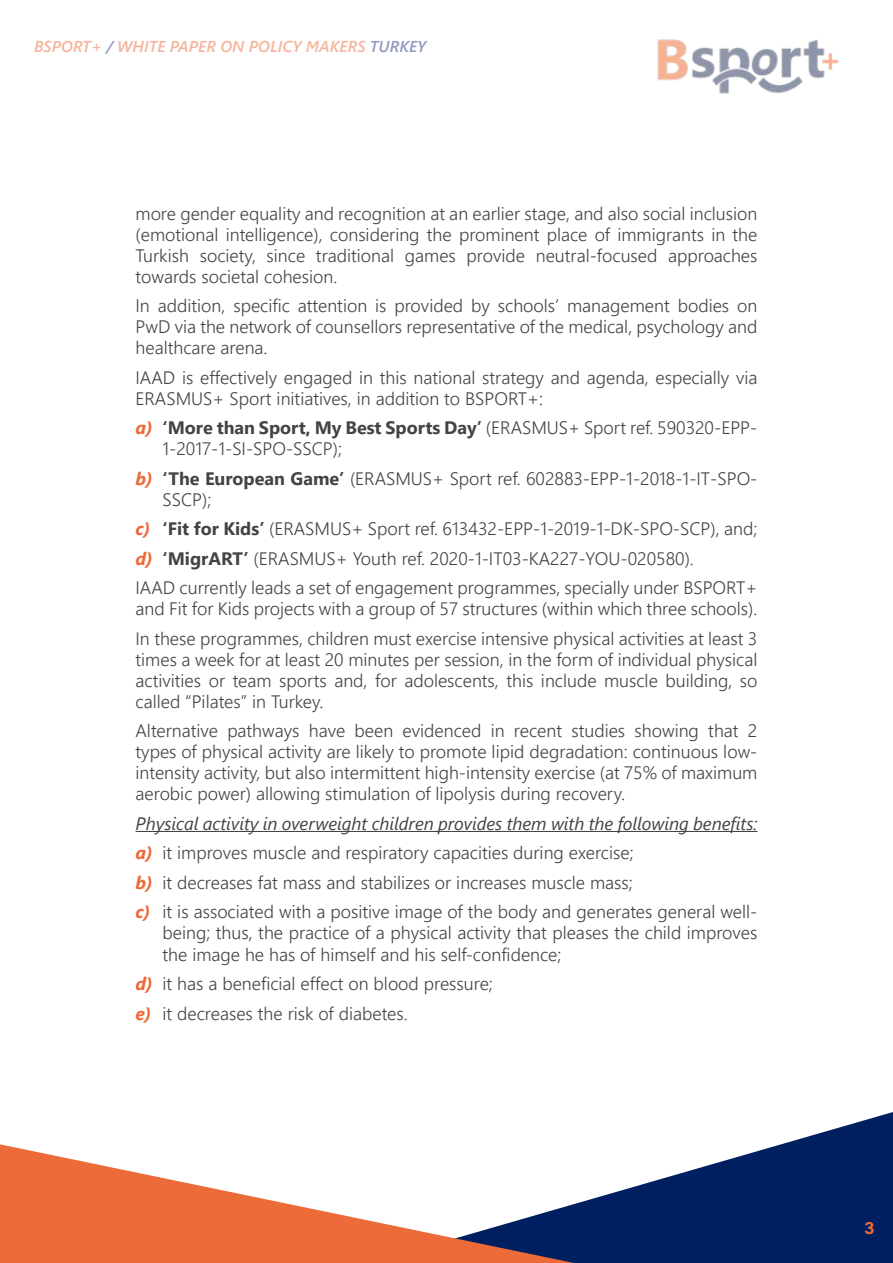
<style>
.page{position:relative;width:893px;height:1263px;background:#fff}
.page>*{position:absolute;margin:0;border:0;box-sizing:border-box;transform-origin:0 0}
.t1{font:300 18px/21px "Segoe UI";color:#434343}
.t2{font:700 18px "Acumin Pro";color:#ed6a39}
.t3{font:italic 600 15.75px "Segoe UI";color:#ed6a39}
.s1{color:#283583}
.s2{font-weight:700;font-style:italic;color:#ed6a39}
.s3{font-weight:700}
.s4{font-weight:400;font-style:italic}
</style>
<div class="page">
<svg style="left:574px;top:1112px;width:319px;height:151px;fill:#001f60"></svg>
<svg style="left:0;top:1144px;width:574px;height:119px"></svg>
<img style="left:657px;top:39px;width:182px;height:55px">
<hr style="left:136px;top:831px;width:621px;height:1px;background:#434343">
<p class="t3" style="left:34px;top:31px;width:394px">BSPORT+ <span class="s1">/</span> WHITE PAPER ON POLICY MAKERS <span class="s1">TURKEY</span></p>
<p class="t1" style="left:136px;top:201px;width:623px;text-align:justify">more gender equality and recognition at an earlier stage, and also social inclusion (emotional intelligence), considering the prominent place of immigrants in the Turkish society, since traditional games provide neutral-focused approaches towards societal cohesion.</p>
<p class="t1" style="left:136px;top:294px;width:623px;text-align:justify">In addition, specific attention is provided by schools’ management bodies on PwD via the network of counsellors representative of the medical, psychology and healthcare arena.</p>
<p class="t1" style="left:136px;top:365px;width:623px">IAAD is effectively engaged in this national strategy and agenda, especially via<br>ERASMUS+ Sport initiatives, in addition to BSPORT+:</p>
<p class="t1" style="left:163px;top:416px;width:596px;text-indent:-27px"><span class="s2">a)</span> <span class="s3">‘More than Sport, My Best Sports Day’</span> (ERASMUS+ Sport ref. 590320-EPP-<br>1-2017-1-SI-SPO-SSCP);</p>
<p class="t1" style="left:163px;top:466px;width:596px;text-indent:-27px"><span class="s2">b)</span> <span class="s3">‘The European Game’</span> (ERASMUS+ Sport ref. 602883-EPP-1-2018-1-IT-SPO-<br>SSCP);</p>
<p class="t1" style="left:136px;top:512px;width:623px;line-height:29.5px"><span class="s2">c)</span> <span class="s3">‘Fit for Kids’</span> (ERASMUS+ Sport ref. 613432-EPP-1-2019-1-DK-SPO-SCP), and; <span class="s2">d)</span> <span class="s3">‘MigrART’</span> (ERASMUS+ Youth ref. 2020-1-IT03-KA227-YOU-020580).<br>IAAD currently leads a set of engagement programmes, specially under BSPORT+</p>
<p class="t1" style="left:136px;top:592px;width:623px;line-height:29.5px">and Fit for Kids projects with a group of 57 structures (within which three schools).<br>In these programmes, children must exercise intensive physical activities at least 3</p>
<p class="t1" style="left:136px;top:647px;width:623px;text-align:justify">times a week for at least 20 minutes per session, in the form of individual physical activities or team sports and, for adolescents, this include muscle building, so called “Pilates” in Turkey.</p>
<p class="t1" style="left:136px;top:719px;width:623px;text-align:justify">Alternative pathways have been evidenced in recent studies showing that 2 types of physical activity are likely to promote lipid degradation: continuous low&shy;intensity activity, but also intermittent high-intensity exercise (at 75% of maximum aerobic power) allowing stimulation of lipolysis during recovery.</p>
<p class="t1" style="left:136px;top:807px;width:623px;line-height:29.5px"><span class="s4">Physical activity in overweight children provides them with the following benefits: </span><span class="s2">a)</span> it improves muscle and respiratory capacities during exercise;<br><span class="s2">b)</span> it decreases fat mass and stabilizes or increases muscle mass;<br><span class="s2">c)</span> it is associated with a positive image of the body and generates general well-</p>
<p class="t1" style="left:163px;top:921px;width:596px">being; thus, the practice of a physical activity that pleases the child improves the image he has of himself and his self-confidence;</p>
<p class="t1" style="left:136px;top:967px;width:359px;line-height:29.5px"><span class="s2">d)</span> it has a beneficial effect on blood pressure; <span class="s2">e)</span> it decreases the risk of diabetes.</p>
<p class="t2" style="left:864px;top:1215px;width:12px">3</p>
</div>
